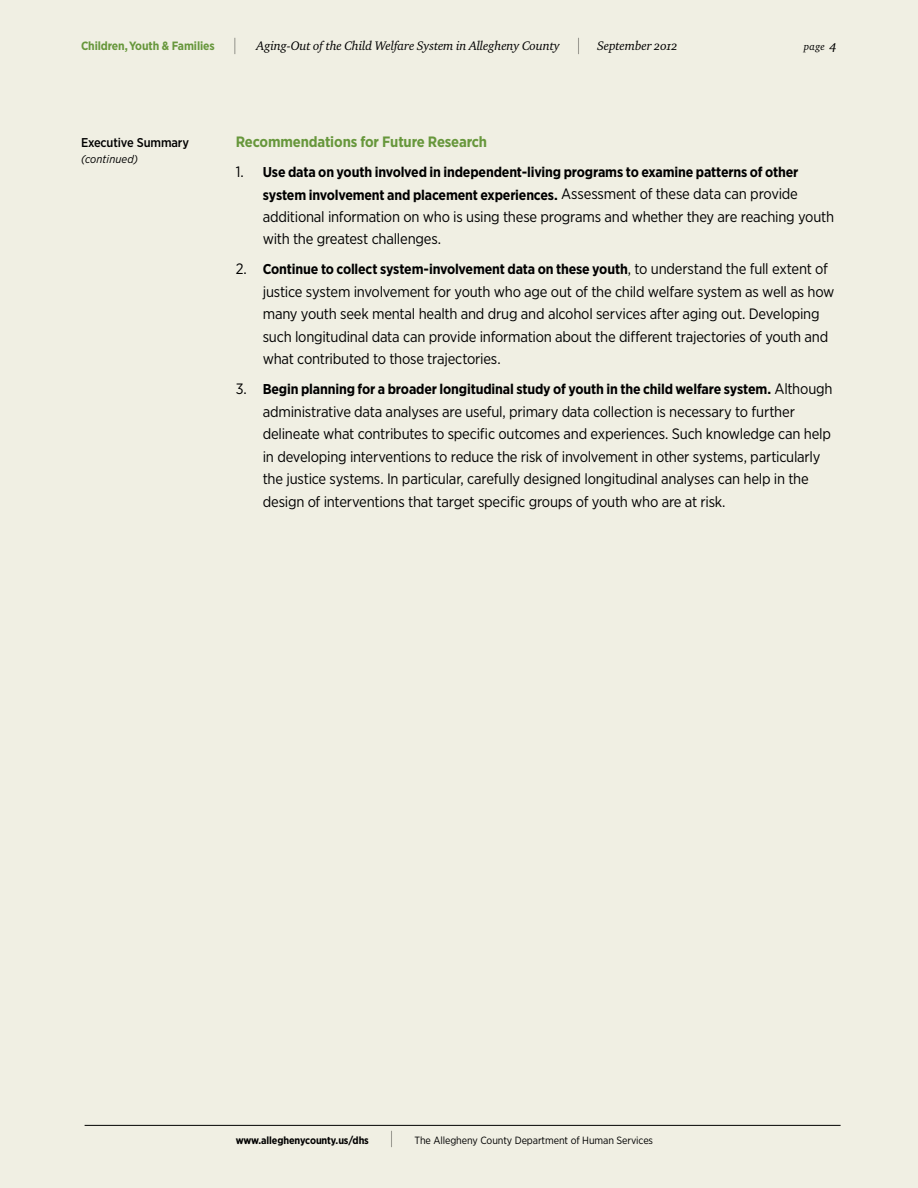
<style>
.page{position:relative;width:918px;height:1188px;background:#f0efe3}
.page>*{position:absolute;margin:0;border:0;box-sizing:border-box;transform-origin:0 0}
.t1{font:15px/22.5px "Gotham Narrow";letter-spacing:-.02em;color:#000}
.t2{font:700 15px "Gotham Narrow";letter-spacing:-.01em;color:#67973c}
.t3{font:700 14.25px/22.5px "Gotham Narrow";letter-spacing:-.01em;color:#000;text-align:right}
.t4{font:12.75px "Charter ITC Regu Ital OS";letter-spacing:-.01em;color:#000}
.t5{font:500 12.75px "Gotham Narrow";letter-spacing:-.01em;color:#000}
.t6{font:700 12px "Gotham Narrow";letter-spacing:-.01em;color:#67973c}
.t7{font:italic 11.25px "Gotham Narrow";letter-spacing:.01em;color:#000}
.t8{font:10.5px "Gotham Narrow";letter-spacing:-.01em;color:#000}
.t9{font:700 10.5px "Gotham Narrow";letter-spacing:-.01em;color:#000}
.t10{font:10.5px "Charter ITC Regu Ital OS";color:#000}
.s1{font-weight:100;font-size:18px;color:#000}
.s2{font-family:"Gotham Narrow";font-weight:100;font-size:18px}
.s3{font-size:14.25px}
.s4{font-weight:400;font-size:15px}
.s5{font-weight:100;font-size:18px}
</style>
<div class="page">
<hr style="left:85px;top:1125px;width:756px;height:1px;background:#000">
<p class="t6" style="left:81px;top:38px;width:158px">Children, Youth &amp; Families <span class="s1">|</span></p>
<p class="t4" style="left:256px;top:38px;width:326px">Aging-Out of the Child Welfare System in Allegheny County <span class="s2">|</span></p>
<p class="t4" style="left:597px;top:38px;width:82px">September 2012</p>
<p class="t10" style="left:804px;top:40px;width:35px">page <span class="s3">4</span></p>
<p class="t5" style="left:81px;top:134px;width:110px">Executive Summary</p>
<p class="t7" style="left:81px;top:152px;width:59px">(continued)</p>
<p class="t2" style="left:236px;top:132px;width:253px">Recommendations for Future Research</p>
<p class="t3" style="left:236px;top:161px;width:564px"><span class="s4">1.</span> Use data on youth involved in independent-living programs to examine patterns of other system involvement and placement experiences. <span class="s4">Assessment of these data can provide</span></p>
<p class="t1" style="left:263px;top:205px;width:573px">additional information on who is using these programs and whether they are reaching youth with the greatest challenges.</p>
<p class="t3" style="left:236px;top:258px;width:594px"><span class="s4">2.</span> Continue to collect system-involvement data on these youth<span class="s4">, to understand the full extent of</span></p>
<p class="t1" style="left:263px;top:280px;width:573px">justice system involvement for youth who age out of the child welfare system as well as how many youth seek mental health and drug and alcohol services after aging out. Developing such longitudinal data can provide information about the different trajectories of youth and what contributed to those trajectories.</p>
<p class="t3" style="left:236px;top:378px;width:598px"><span class="s4">3.</span> Begin planning for a broader longitudinal study of youth in the child welfare system. <span class="s4">Although</span></p>
<p class="t1" style="left:263px;top:400px;width:570px">administrative data analyses are useful, primary data collection is necessary to further delineate what contributes to specific outcomes and experiences. Such knowledge can help in developing interventions to reduce the risk of involvement in other systems, particularly the justice systems. In particular, carefully designed longitudinal analyses can help in the design of interventions that target specific groups of youth who are at risk.</p>
<p class="t9" style="left:236px;top:1133px;width:160px">www.alleghenycounty.us/dhs <span class="s5">|</span></p>
<p class="t8" style="left:415px;top:1134px;width:240px">The Allegheny County Department of Human Services</p>
</div>
